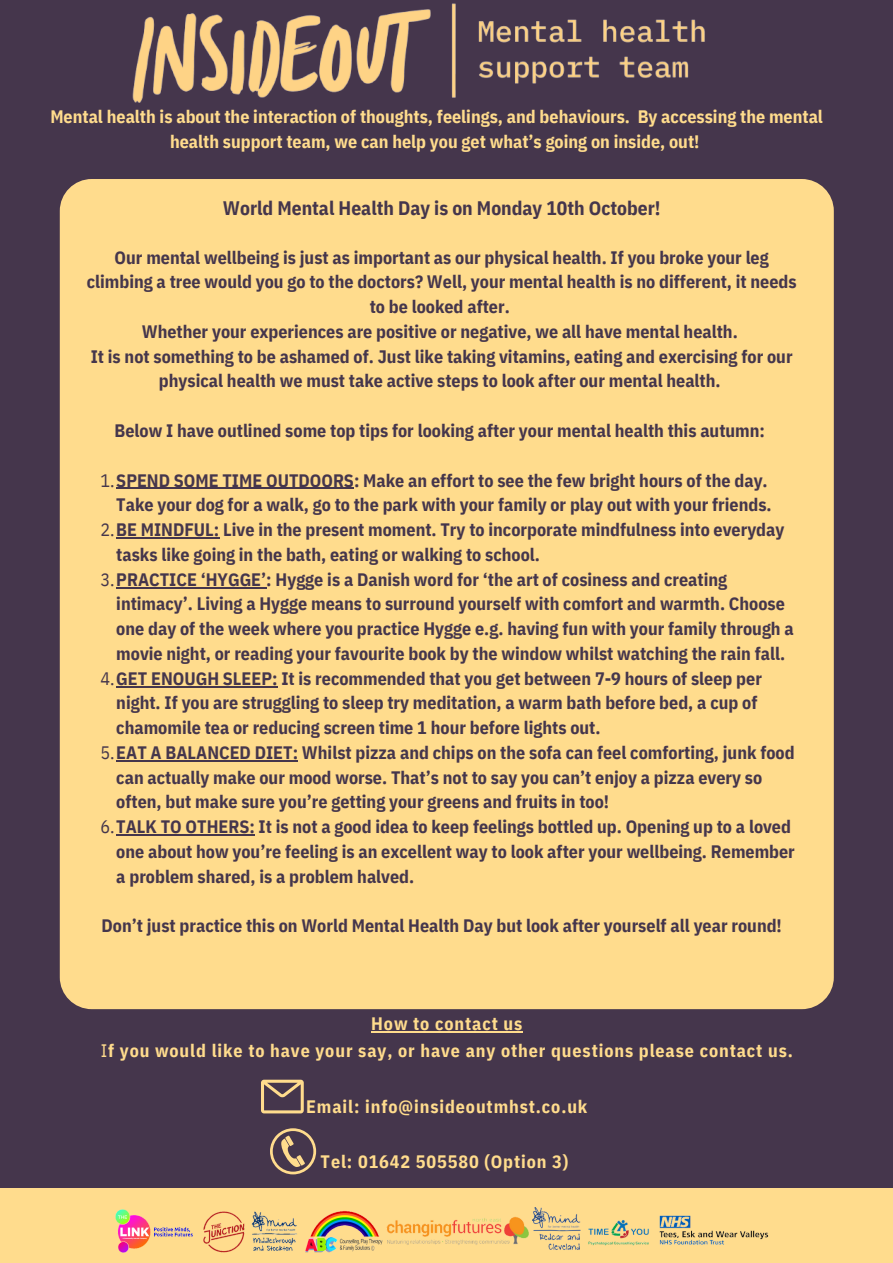
<style>
.page{position:relative;width:893px;height:1263px;background:#fff}
.page>*{position:absolute;margin:0;border:0;box-sizing:border-box;transform-origin:0 0}
.t1{font:700 19.5px "IBM Plex Sans Cond";color:#45364c}
.t2{font:700 18px/24.8px "IBM Plex Sans Cond";color:#45364c;text-align:center}
.t3{font:700 18px/24.8px "IBM Plex Sans Cond";color:#ffdc8d;text-align:center}
.t4{font:700 18px/27.6px "IBM Plex Sans Cond";letter-spacing:.05em;color:#ffdc8d;text-align:center}
.s1{font-weight:400}
</style>
<div class="page">
<div style="left:0;top:0;width:893px;height:196px;background:#45364c"></div>
<img style="left:132px;top:3px;width:573px;height:100px">
<div style="left:0;top:179px;width:893px;height:1030px;background:#45364c"></div>
<div style="left:60px;top:179px;width:774px;height:830px;background:#ffdc8d;border-radius:32px"></div>
<svg style="left:270px;top:1128px;width:46px;height:46px"></svg>
<svg style="left:261px;top:1080px;width:43px;height:33px"></svg>
<div style="left:0;top:1189px;width:893px;height:74px;background:#ffdc8d"></div>
<img style="left:115px;top:1210px;width:77px;height:42px">
<img style="left:192px;top:1211px;width:42px;height:42px">
<img style="left:234px;top:1211px;width:81px;height:42px">
<img style="left:305px;top:1211px;width:77px;height:41px">
<img style="left:382px;top:1217px;width:147px;height:28px">
<img style="left:533px;top:1207px;width:44px;height:43px">
<img style="left:577px;top:1214px;width:72px;height:36px">
<img style="left:659px;top:1215px;width:109px;height:29px">
<hr style="left:371px;top:1031px;width:152px;height:1px;background:#ffdc8d">
<hr style="left:116px;top:488px;width:238px;height:1px;background:#45364c">
<hr style="left:116px;top:537px;width:103px;height:2px;background:#45364c">
<hr style="left:116px;top:587px;width:150px;height:1px;background:#45364c">
<hr style="left:116px;top:686px;width:162px;height:1px;background:#45364c">
<hr style="left:116px;top:760px;width:182px;height:2px;background:#45364c">
<hr style="left:116px;top:834px;width:139px;height:2px;background:#45364c">
<p class="t3" style="left:50px;top:104px;width:774px">Mental health is about the interaction of thoughts, feelings, and behaviours. By accessing the mental health support team, we can help you get what’s going on inside, out!</p>
<p class="t1" style="left:223px;top:195px;width:439px">World Mental Health Day is on Monday 10th October!</p>
<p class="t2" style="left:87px;top:244px;width:711px">Our mental wellbeing is just as important as our physical health. If you broke your leg climbing a tree would you go to the doctors? Well, your mental health is no different, it needs to be looked after.<br>Whether your experiences are positive or negative, we all have mental health.<br>It is not something to be ashamed of. Just like taking vitamins, eating and exercising for our physical health we must take active steps to look after our mental health.</p>
<p class="t2" style="left:115px;top:418px;width:652px">Below I have outlined some top tips for looking after your mental health this autumn:</p>
<p class="t2" style="left:100px;top:467px;width:669px"><span class="s1">1.</span>SPEND SOME TIME OUTDOORS: Make an effort to see the few bright hours of the day.</p>
<p class="t2" style="left:116px;top:492px;width:657px">Take your dog for a walk, go to the park with your family or play out with your friends.</p>
<p class="t2" style="left:100px;top:517px;width:685px"><span class="s1">2.</span>BE MINDFUL: Live in the present moment. Try to incorporate mindfulness into everyday</p>
<p class="t2" style="left:116px;top:542px;width:425px">tasks like going in the bath, eating or walking to school.</p>
<p class="t2" style="left:100px;top:566px;width:628px"><span class="s1">3.</span>PRACTICE ‘HYGGE’: Hygge is a Danish word for ‘the art of cosiness and creating</p>
<p class="t2" style="left:116px;top:591px;width:670px">intimacy’. Living a Hygge means to surround yourself with comfort and warmth. Choose</p>
<p class="t2" style="left:116px;top:616px;width:679px">one day of the week where you practice Hygge e.g. having fun with your family through a</p>
<p class="t2" style="left:116px;top:641px;width:670px">movie night, or reading your favourite book by the window whilst watching the rain fall.</p>
<p class="t2" style="left:100px;top:665px;width:663px"><span class="s1">4.</span>GET ENOUGH SLEEP: It is recommended that you get between 7-9 hours of sleep per</p>
<p class="t2" style="left:116px;top:690px;width:642px">night. If you are struggling to sleep try meditation, a warm bath before bed, a cup of</p>
<p class="t2" style="left:116px;top:715px;width:486px">chamomile tea or reducing screen time 1 hour before lights out.</p>
<p class="t2" style="left:100px;top:740px;width:696px"><span class="s1">5.</span>EAT A BALANCED DIET: Whilst pizza and chips on the sofa can feel comforting, junk food</p>
<p class="t2" style="left:116px;top:764px;width:647px">can actually make our mood worse. That’s not to say you can’t enjoy a pizza every so</p>
<p class="t2" style="left:116px;top:789px;width:494px">often, but make sure you’re getting your greens and fruits in too!</p>
<p class="t2" style="left:100px;top:814px;width:692px"><span class="s1">6.</span>TALK TO OTHERS: It is not a good idea to keep feelings bottled up. Opening up to a loved</p>
<p class="t2" style="left:116px;top:839px;width:680px">one about how you’re feeling is an excellent way to look after your wellbeing. Remember</p>
<p class="t2" style="left:116px;top:863px;width:299px">a problem shared, is a problem halved.</p>
<p class="t2" style="left:101px;top:913px;width:682px">Don’t just practice this on World Mental Health Day but look after yourself all year round!</p>
<p class="t4" style="left:101px;top:1009px;width:693px">How to contact us<br><span class="s1">I</span>f you would like to have your say, or have any other questions please contact us.</p>
<p class="t4" style="left:306px;top:1092px;width:283px">Email: info@insideoutmhst.co.uk</p>
<p class="t4" style="left:321px;top:1147px;width:249px">Tel: 01642 505580 (Option 3)</p>
</div>
